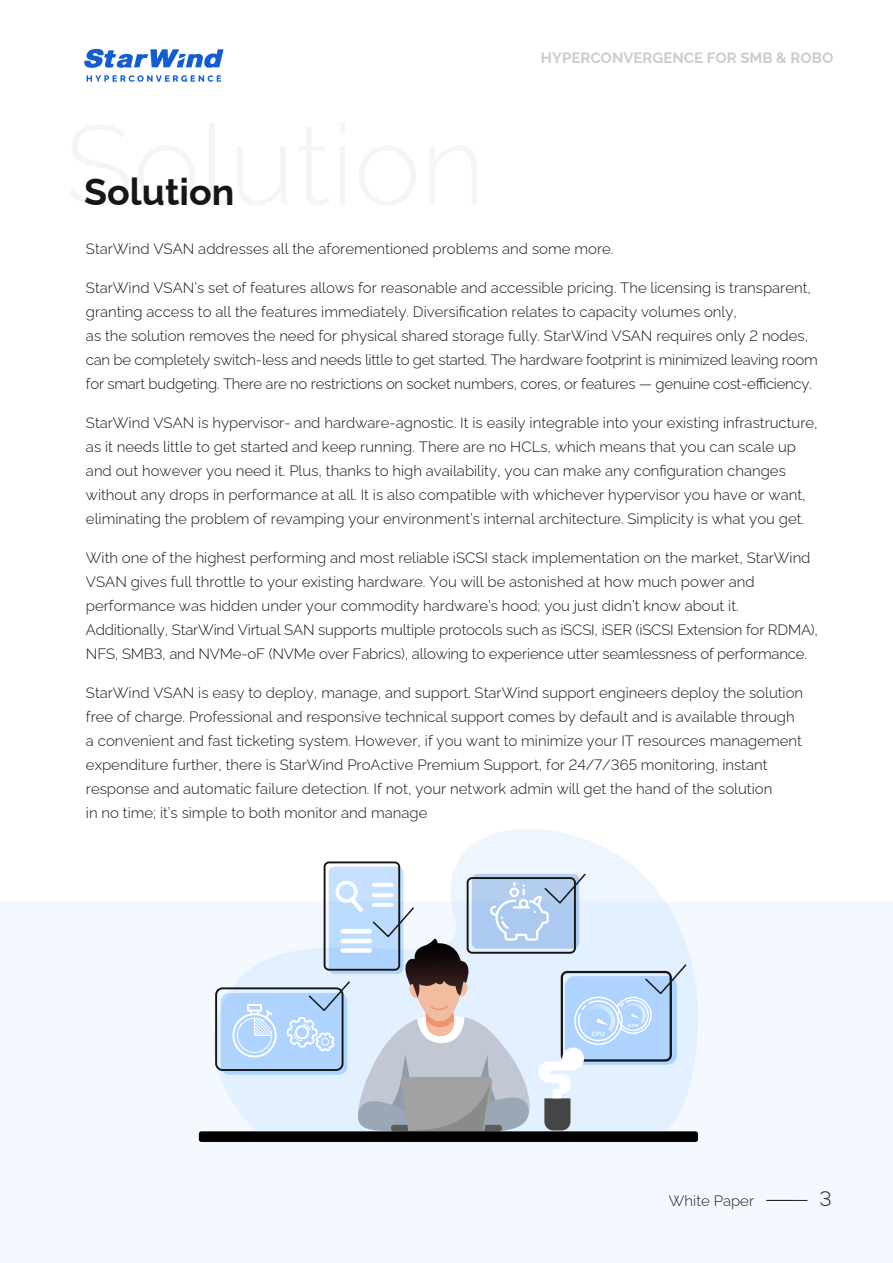
<style>
.page{position:relative;width:893px;height:1263px;background:#fff}
.page>*{position:absolute;margin:0;border:0;box-sizing:border-box;transform-origin:0 0}
.t1{font:700 37.5px "Raleway";color:#161615}
.t2{font:300 21px "Raleway";color:#231f20}
.t3{font:300 15px/24px "Raleway";color:#161615}
.t4{font:700 15px "Raleway";color:#ccc}
.t5{font:300 15px "Raleway";color:#231f20}
.t6{font:700 6.15px "Raleway";color:#fff}
.t7{font:700 4.65px "Raleway";color:#fff}
</style>
<div class="page">
<div style="left:0;top:902px;width:893px;height:361px;background:#f3f9ff"></div>
<svg style="left:87px;top:75px;width:134px;height:7px"></svg>
<svg style="left:84px;top:49px;width:140px;height:19px"></svg>
<hr style="left:766px;top:1200px;width:41px;height:1px;background:#231f20">
<svg style="left:214px;top:829px;width:484px;height:260px"></svg>
<div style="left:199px;top:1131px;width:499px;height:11px;background:#000;border-radius:3px"></div>
<svg style="left:215px;top:861px;width:473px;height:271px"></svg>
<h1 class="t1" style="left:84px;top:162px;width:152px">Solution</h1>
<p class="t4" style="left:541px;top:46px;width:294px">HYPERCONVERGENCE FOR SMB &amp; ROBO</p>
<p class="t3" style="left:86px;top:235px;width:529px">StarWind VSAN addresses all the aforementioned problems and some more.</p>
<p class="t3" style="left:86px;top:274px;width:733px">StarWind VSAN’s set of features allows for reasonable and accessible pricing. The licensing is transparent, granting access to all the features immediately. Diversification relates to capacity volumes only,<br>as the solution removes the need for physical shared storage fully. StarWind VSAN requires only 2 nodes, can be completely switch-less and needs little to get started. The hardware footprint is minimized leaving room for smart budgeting. There are no restrictions on socket numbers, cores, or features — genuine cost-efficiency.</p>
<p class="t3" style="left:86px;top:409px;width:733px">StarWind VSAN is hypervisor- and hardware-agnostic. It is easily integrable into your existing infrastructure, as it needs little to get started and keep running. There are no HCLs, which means that you can scale up and out however you need it. Plus, thanks to high availability, you can make any configuration changes without any drops in performance at all. It is also compatible with whichever hypervisor you have or want, eliminating the problem of revamping your environment’s internal architecture. Simplicity is what you get.</p>
<p class="t3" style="left:86px;top:544px;width:734px">With one of the highest performing and most reliable iSCSI stack implementation on the market, StarWind VSAN gives full throttle to your existing hardware. You will be astonished at how much power and performance was hidden under your commodity hardware’s hood; you just didn’t know about it.<br>Additionally, StarWind Virtual SAN supports multiple protocols such as iSCSI, iSER (iSCSI Extension for RDMA), NFS, SMB3, and NVMe-oF (NVMe over Fabrics), allowing to experience utter seamlessness of performance.</p>
<p class="t3" style="left:86px;top:679px;width:719px">StarWind VSAN is easy to deploy, manage, and support. StarWind support engineers deploy the solution free of charge. Professional and responsive technical support comes by default and is available through a convenient and fast ticketing system. However, if you want to minimize your IT resources management expenditure further, there is StarWind ProActive Premium Support, for 24/7/365 monitoring, instant response and automatic failure detection. If not, your network admin will get the hand of the solution<br>in no time; it’s simple to both monitor and manage</p>
<p class="t6" style="left:592px;top:1029px;width:15px">CPU</p>
<p class="t7" style="left:628px;top:1021px;width:12px">RAM</p>
<p class="t5" style="left:669px;top:1188px;width:87px">White Paper</p>
<h2 class="t2" style="left:820px;top:1181px;width:14px">3</h2>
</div>
